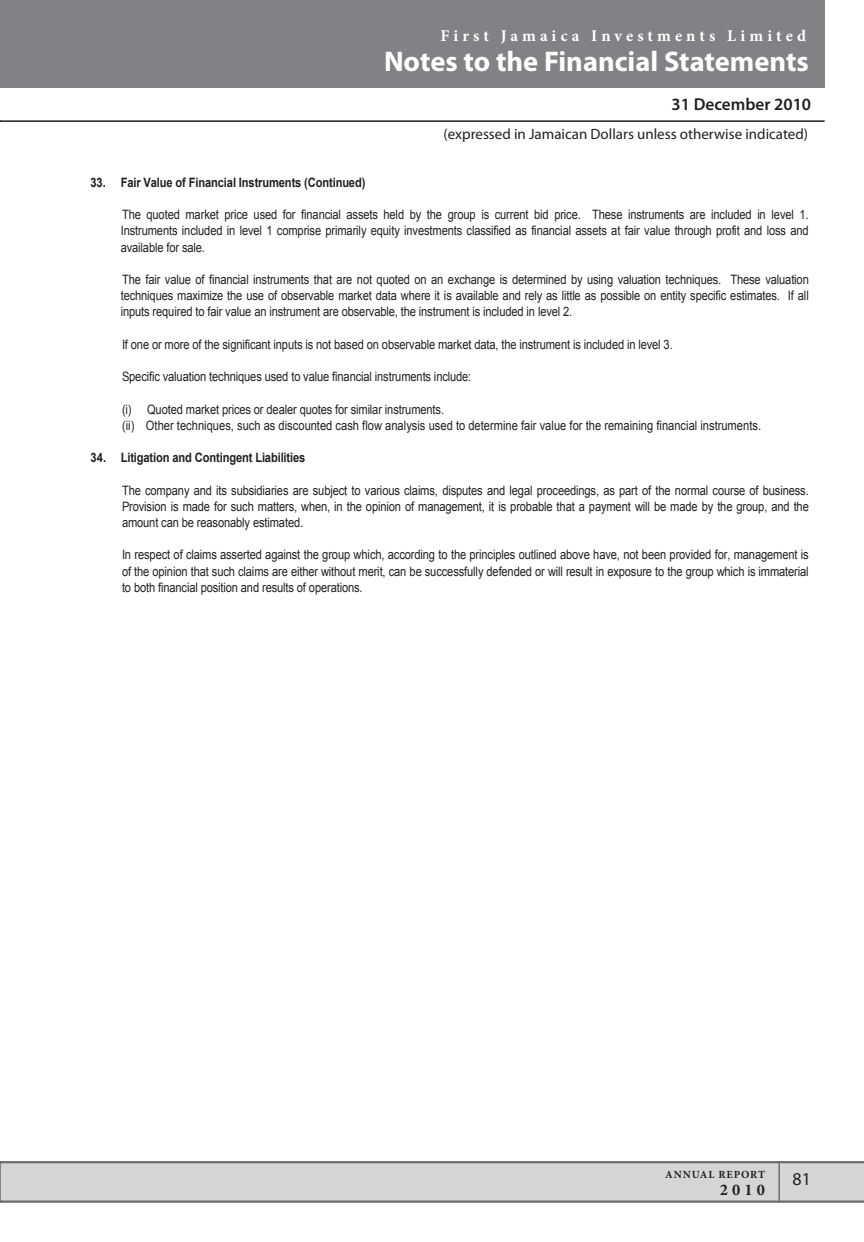
<style>
.page{position:relative;width:864px;height:1242px;background:#fff}
.page>*{position:absolute;margin:0;border:0;box-sizing:border-box;transform-origin:0 0}
.t1{font:700 28.5px "Myriad Pro";color:#fff}
.t2{font:18px "Myriad Pro";color:#231f20}
.t3{font:600 17.25px "Myriad Pro";color:#231f20}
.t4{font:700 16.35px "Minion Pro";letter-spacing:.245em;color:#fff}
.t5{font:700 16.35px "Minion Pro";color:#231f20}
.t6{font:15px "Myriad Pro";color:#231f20}
.t7{font:12.9px/16.2px "Arial";letter-spacing:-.015em;color:#231f20;text-align:justify;scale:.86 1}
.t8{font:700 12.9px "Arial";letter-spacing:-.01em;color:#231f20;scale:.86 1}
.t9{font:700 10.95px "Minion Pro";letter-spacing:.08em;color:#231f20}
</style>
<div class="page">
<div style="left:1px;top:0;width:824px;height:87px;background:#808285"></div>
<hr style="left:0;top:120px;width:825px;height:2px;background:#231f20">
<hr style="left:0;top:1163px;width:1px;height:38px;background:#9b9da0">
<div style="left:1px;top:1163px;width:863px;height:39px;background:#d5d5d7"></div>
<hr style="left:0;top:1161px;width:864px;height:2px;background:#6c6d70">
<hr style="left:1px;top:1201px;width:863px;height:2px;background:#6c6d70">
<hr style="left:778px;top:1163px;width:2px;height:39px;background:#6c6d70">
<p class="t4" style="left:441px;top:24px;width:367px">First Jamaica Investments Limited</p>
<h1 class="t1" style="left:384px;top:43px;width:426px">Notes to the Financial Statements</h1>
<h3 class="t3" style="left:672px;top:93px;width:141px">31 December 2010</h3>
<p class="t6" style="left:444px;top:125px;width:366px">(expressed in Jamaican Dollars unless otherwise indicated)</p>
<p class="t8" style="left:91px;top:174px;width:321px">33. Fair Value of Financial Instruments (Continued)</p>
<p class="t7" style="left:121px;top:207px;width:802px">The quoted market price used for financial assets held by the group is current bid price. These instruments are included in level 1.<br>Instruments included in level 1 comprise primarily equity investments classified as financial assets at fair value through profit and loss and available for sale.</p>
<p class="t7" style="left:121px;top:272px;width:802px">The fair value of financial instruments that are not quoted on an exchange is determined by using valuation techniques. These valuation techniques maximize the use of observable market data where it is available and rely as little as possible on entity specific estimates. If all inputs required to fair value an instrument are observable, the instrument is included in level 2.</p>
<p class="t7" style="left:122px;top:336px;width:642px">If one or more of the significant inputs is not based on observable market data, the instrument is included in level 3.</p>
<p class="t7" style="left:122px;top:369px;width:408px">Specific valuation techniques used to value financial instruments include:</p>
<p class="t7" style="left:122px;top:401px;width:745px">(i) Quoted market prices or dealer quotes for similar instruments.<br>(ii) Other techniques, such as discounted cash flow analysis used to determine fair value for the remaining financial instruments.</p>
<p class="t8" style="left:91px;top:449px;width:251px">34. Litigation and Contingent Liabilities</p>
<p class="t7" style="left:122px;top:482px;width:800px">The company and its subsidiaries are subject to various claims, disputes and legal proceedings, as part of the normal course of business.<br>Provision is made for such matters, when, in the opinion of management, it is probable that a payment will be made by the group, and the amount can be reasonably estimated.</p>
<p class="t7" style="left:122px;top:547px;width:800px">In respect of claims asserted against the group which, according to the principles outlined above have, not been provided for, management is of the opinion that such claims are either without merit, can be successfully defended or will result in exposure to the group which is immaterial to both financial position and results of operations.</p>
<p class="t9" style="left:665px;top:1167px;width:101px">ANNUAL REPORT</p>
<p class="t5" style="left:720px;top:1178px;width:47px">2010</p>
<h2 class="t2" style="left:793px;top:1168px;width:20px">81</h2>
</div>
